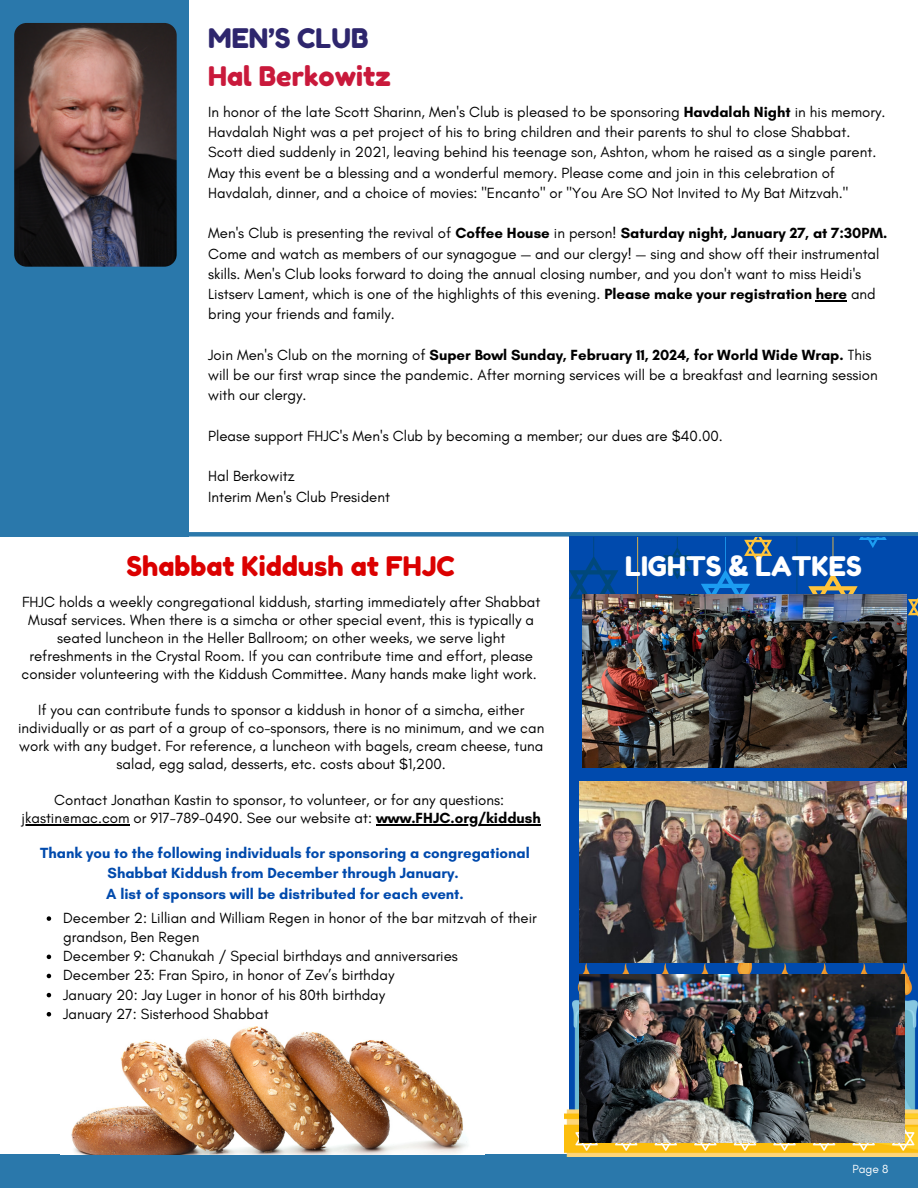
<style>
.page{position:relative;width:918px;height:1188px;background:#fff}
.page>*{position:absolute;margin:0;border:0;box-sizing:border-box;transform-origin:0 0}
.t1{font:27px "Fredoka One";color:#db0000}
.t2{font:27px "Fredoka One";color:#fff}
.t3{font:27px "Fredoka One";color:#c9193b}
.t4{font:27px "Fredoka One";color:#2e266d}
.t5{font:15px/20.2px "Glacial Indifference";color:#000}
.t6{font:700 15px/20.2px "Glacial Indifference";color:#004aad;text-align:center}
.t7{font:12px "Glacial Indifference";color:#fff}
.s1{font-weight:700}
</style>
<div class="page">
<div style="left:0;top:1155px;width:918px;height:33px;background:#2a78ab"></div>
<div style="left:0;top:0;width:189px;height:537px;background:#2a78ab"></div>
<img style="left:14px;top:23px;width:163px;height:244px;border-radius:12px">
<div style="left:0;top:532px;width:918px;height:5px;background:#2a78ab"></div>
<img style="left:71px;top:1026px;width:396px;height:129px">
<div style="left:569px;top:537px;width:349px;height:618px;background:#004aad"></div>
<svg style="left:569px;top:538px;width:122px;height:61px"></svg>
<svg style="left:701px;top:538px;width:71px;height:56px"></svg>
<svg style="left:796px;top:538px;width:91px;height:56px"></svg>
<svg style="left:908px;top:598px;width:10px;height:19px"></svg>
<img style="left:582px;top:594px;width:324px;height:173px">
<img style="left:564px;top:944px;width:354px;height:213px">
<img style="left:580px;top:975px;width:325px;height:167px">
<img style="left:580px;top:782px;width:326px;height:181px">
<hr style="left:816px;top:300px;width:31px;height:1px;background:#000">
<hr style="left:22px;top:824px;width:108px;height:1px;background:#000">
<hr style="left:376px;top:824px;width:165px;height:1px;background:#000">
<svg style="left:47px;top:916px;width:4px;height:5px"></svg>
<svg style="left:47px;top:955px;width:4px;height:4px"></svg>
<svg style="left:47px;top:974px;width:4px;height:4px"></svg>
<svg style="left:47px;top:993px;width:4px;height:4px"></svg>
<svg style="left:47px;top:1012px;width:4px;height:4px"></svg>
<p class="t4" style="left:208px;top:22px;width:162px">MEN’S CLUB</p>
<p class="t3" style="left:208px;top:59px;width:184px">Hal Berkowitz</p>
<p class="t5" style="left:208px;top:101px;width:679px">In honor of the late Scott Sharinn, Men's Club is pleased to be sponsoring <span class="s1">Havdalah Night</span> in his memory.<br>Havdalah Night was a pet project of his to bring children and their parents to shul to close Shabbat.<br>Scott died suddenly in 2021, leaving behind his teenage son, Ashton, whom he raised as a single parent.<br>May this event be a blessing and a wonderful memory. Please come and join in this celebration of Havdalah, dinner, and a choice of movies: "Encanto" or "You Are SO Not Invited to My Bat Mitzvah."</p>
<p class="t5" style="left:208px;top:223px;width:681px">Men's Club is presenting the revival of <span class="s1">Coffee House</span> in person! <span class="s1">Saturday night, January 27, at 7:30PM.<br></span>Come and watch as members of our synagogue — and our clergy! — sing and show off their instrumental skills. Men's Club looks forward to doing the annual closing number, and you don't want to miss Heidi's Listserv Lament, which is one of the highlights of this evening. <span class="s1">Please make your registration here</span> and bring your friends and family.</p>
<p class="t5" style="left:208px;top:344px;width:671px">Join Men's Club on the morning of <span class="s1">Super Bowl Sunday, February 11, 2024, for World Wide Wrap.</span> This will be our first wrap since the pandemic. After morning services will be a breakfast and learning session with our clergy.</p>
<p class="t5" style="left:208px;top:425px;width:516px">Please support FHJC's Men's Club by becoming a member; our dues are $40.00.</p>
<p class="t5" style="left:208px;top:466px;width:88px">Hal Berkowitz</p>
<p class="t5" style="left:208px;top:486px;width:183px">Interim Men's Club President</p>
<p class="t1" style="left:126px;top:550px;width:330px">Shabbat Kiddush at FHJC</p>
<p class="t5" style="left:22px;top:593px;width:520px;line-height:18px;text-align:center">FHJC holds a weekly congregational kiddush, starting immediately after Shabbat Musaf services. When there is a simcha or other special event, this is typically a seated luncheon in the Heller Ballroom; on other weeks, we serve light refreshments in the Crystal Room. If you can contribute time and effort, please consider volunteering with the Kiddush Committee. Many hands make light work.</p>
<p class="t5" style="left:18px;top:701px;width:528px;line-height:18px;text-align:center">If you can contribute funds to sponsor a kiddush in honor of a simcha, either individually or as part of a group of co-sponsors, there is no minimum, and we can work with any budget. For reference, a luncheon with bagels, cream cheese, tuna salad, egg salad, desserts, etc. costs about $1,200.</p>
<p class="t5" style="left:54px;top:790px;width:451px">Contact Jonathan Kastin to sponsor, to volunteer, or for any questions:</p>
<p class="t5" style="left:22px;top:808px;width:521px">jkastin@mac.com or 917-789-0490. See our website at: <span class="s1">www.FHJC.org/kiddush</span></p>
<p class="t6" style="left:40px;top:843px;width:491px">Thank you to the following individuals for sponsoring a congregational<br>Shabbat Kiddush from December through January.</p>
<p class="t6" style="left:106px;top:883px;width:359px">A list of sponsors will be distributed for each event.</p>
<p class="t5" style="left:63px;top:908px;width:475px;line-height:19.2px">December 2: Lillian and William Regen in honor of the bar mitzvah of their grandson, Ben Regen</p>
<p class="t5" style="left:63px;top:946px;width:396px">December 9: Chanukah / Special birthdays and anniversaries</p>
<p class="t5" style="left:63px;top:965px;width:333px">December 23: Fran Spiro, in honor of Zev’s birthday</p>
<p class="t5" style="left:63px;top:984px;width:323px">January 20: Jay Luger in honor of his 80th birthday</p>
<p class="t5" style="left:63px;top:1003px;width:207px">January 27: Sisterhood Shabbat</p>
<p class="t2" style="left:625px;top:550px;width:238px">LIGHTS &amp; LATKES</p>
<p class="t7" style="left:852px;top:1161px;width:38px">Page 8</p>
<p class="t7" style="left:882px;top:1161px;width:8px">9</p>
</div>
